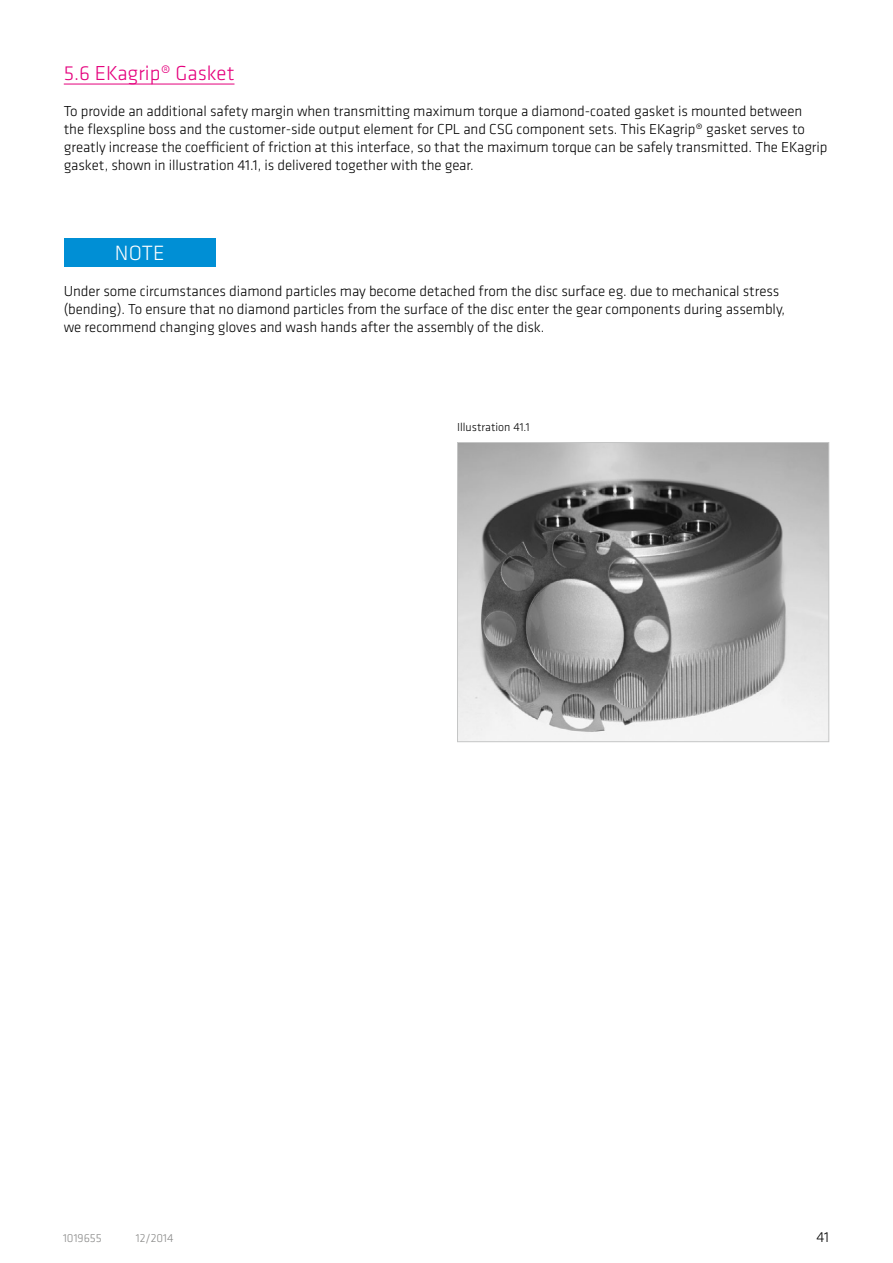
<style>
.page{position:relative;width:893px;height:1263px;background:#fff}
.page>*{position:absolute;margin:0;border:0;box-sizing:border-box;transform-origin:0 0}
.t1{font:300 21.45px "Klavika Basic";color:#fff}
.t2{font:300 21px "Klavika Basic";color:#e5007d}
.t3{font:300 15px/18px "Klavika Basic";letter-spacing:-.005em;color:#000}
.t4{font:300 12px "Klavika Basic";color:#000}
.t5{font:300 12px "Klavika Basic";color:#878786}
</style>
<div class="page">
<img style="left:459px;top:444px;width:368px;height:296px">
<div style="left:457px;top:442px;width:372px;height:300px;border:1px solid #c5c6c6"></div>
<hr style="left:64px;top:84px;width:170px;height:1px;background:#e5007d">
<div style="left:64px;top:238px;width:152px;height:29px;background:#008fd5"></div>
<h2 class="t2" style="left:64px;top:60px;width:172px">5.6 EKagrip® Gasket</h2>
<p class="t3" style="left:64px;top:101px;width:765px">To provide an additional safety margin when transmitting maximum torque a diamond-coated gasket is mounted between<br>the flexspline boss and the customer-side output element for CPL and CSG component sets. This EKagrip® gasket serves to greatly increase the coefficient of friction at this interface, so that the maximum torque can be safely transmitted. The EKagrip gasket, shown in illustration 41.1, is delivered together with the gear.</p>
<h1 class="t1" style="left:115px;top:240px;width:51px">NOTE</h1>
<p class="t3" style="left:64px;top:281px;width:723px">Under some circumstances diamond particles may become detached from the disc surface eg. due to mechanical stress (bending). To ensure that no diamond particles from the surface of the disc enter the gear components during assembly, we recommend changing gloves and wash hands after the assembly of the disk.</p>
<p class="t4" style="left:457px;top:420px;width:74px">Illustration 41.1</p>
<p class="t5" style="left:63px;top:1231px;width:40px">1019655</p>
<p class="t5" style="left:136px;top:1231px;width:39px">12/2014</p>
<p class="t3" style="left:816px;top:1228px;width:14px">41</p>
</div>
